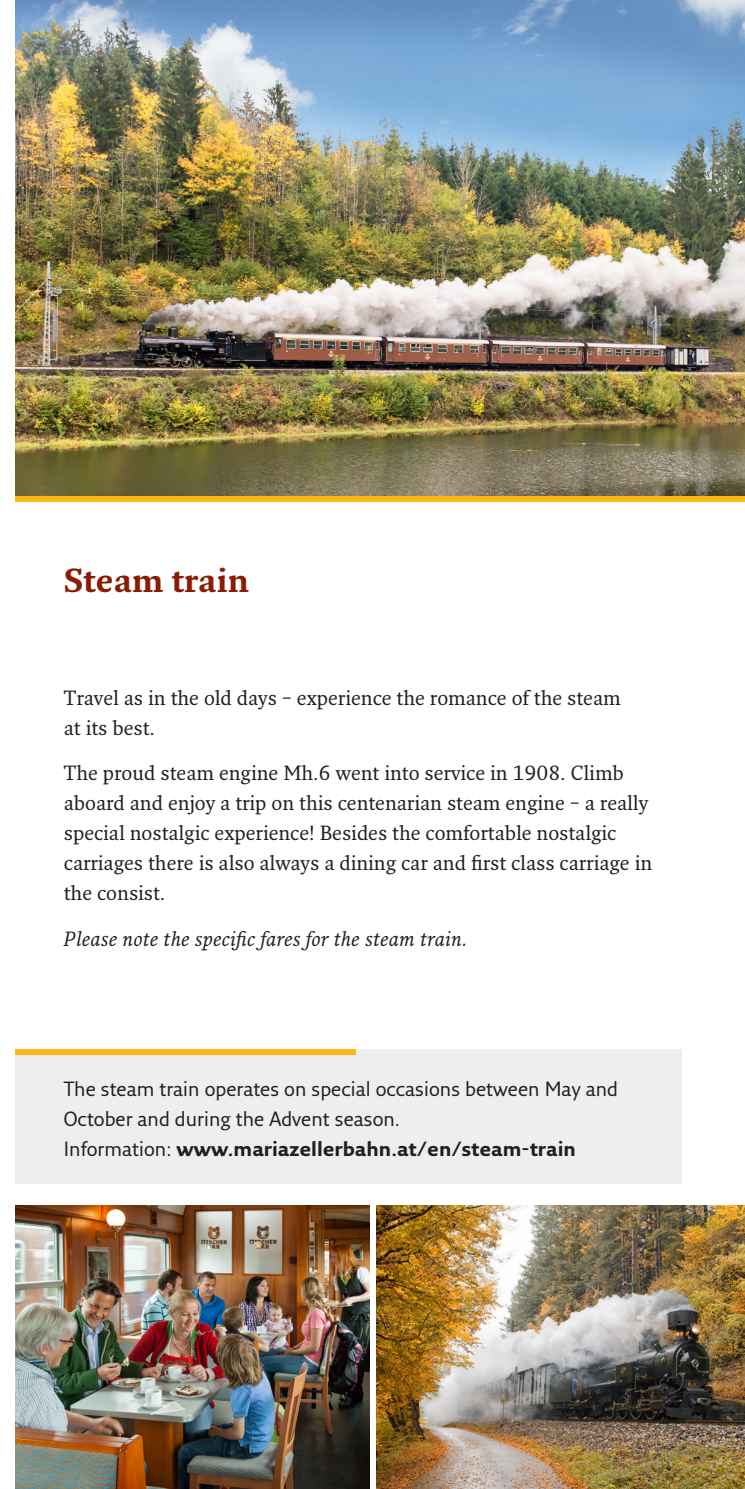
<style>
.page{position:relative;width:745px;height:1489px;background:#fff}
.page>*{position:absolute;margin:0;border:0;box-sizing:border-box;transform-origin:0 0}
.t1{font:700 32.5px "Fresco Pro";color:#891c02}
.t2{font:20px/30px "Fresco Pro";color:#231f20}
.t3{font:20px/30px "Fresco Sans Pro";color:#231f20}
.t4{font:italic 20px "Fresco Pro";color:#231f20}
.s1{font-weight:700}
</style>
<div class="page">
<img style="left:15px;top:0;width:729px;height:496px">
<div style="left:0;top:1049px;width:680px;height:134px;background:#eeeeef"></div>
<div style="left:1px;top:1049px;width:354px;height:5px;background:#fcb814"></div>
<img style="left:15px;top:1205px;width:354px;height:283px">
<img style="left:376px;top:1205px;width:368px;height:283px">
<div style="left:0;top:496px;width:744px;height:5px;background:#fcb814"></div>
<div style="left:0;top:0;width:14px;height:1488px;background:#fff"></div>
<h1 class="t1" style="left:64px;top:559px;width:186px">Steam train</h1>
<p class="t2" style="left:64px;top:682px;width:558px">Travel as in the old days – experience the romance of the steam at its best.</p>
<p class="t2" style="left:64px;top:757px;width:589px">The proud steam engine Mh.6 went into service in 1908. Climb aboard and enjoy a trip on this centenarian steam engine – a really special nostalgic experience! Besides the comfortable nostalgic carriages there is also always a dining car and first class carriage in the consist.</p>
<p class="t4" style="left:64px;top:925px;width:405px">Please note the specific fares for the steam train.</p>
<p class="t3" style="left:64px;top:1072px;width:555px">The steam train operates on special occasions between May and<br>October and during the Advent season.<br>Information: <span class="s1">www.mariazellerbahn.at/en/steam-train</span></p>
</div>
